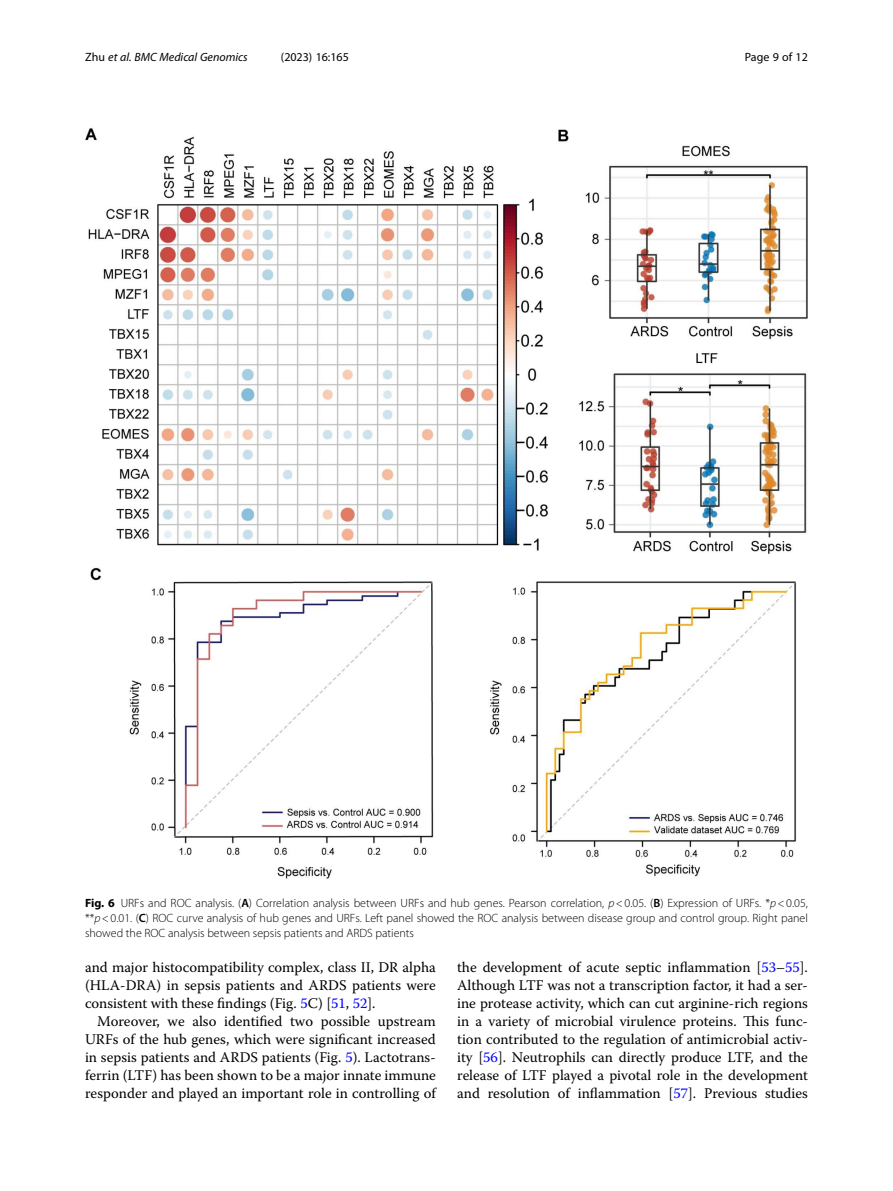
<style>
.page{position:relative;width:893px;height:1191px;background:#fff}
.page>*{position:absolute;margin:0;border:0;box-sizing:border-box;transform-origin:0 0}
.Body_Text_Indent{font:14.7px/18px "Warnock Pro";color:#000;text-align:justify}
.Figure_Caption{font:300 12px/15px "Myriad Pro";color:#000;text-align:justify}
.t1{font:italic 12px "Myriad Pro";color:#000}
.t2{font:12px "Myriad Pro";color:#000}
.s1{font-style:normal}
.s2{font-weight:700}
.s3{font-weight:600}
.s4{font-style:italic}
.s5{color:#00f}
</style>
<div class="page">
<img style="left:85px;top:128px;width:723px;height:751px">
<p class="t1" style="left:85px;top:50px;width:164px"><span class="s1">Zhu</span> et al. BMC Medical Genomics</p>
<p class="t2" style="left:281px;top:50px;width:70px">(2023) 16:165</p>
<p class="t2" style="left:745px;top:50px;width:65px">Page 9 of 12</p>
<p class="Figure_Caption" style="left:85px;top:895px;width:724px"><span class="s2">Fig. 6</span> URFs and ROC analysis. (<span class="s3">A</span>) Correlation analysis between URFs and hub genes. Pearson correlation, <span class="s4">p</span>&lt;0.05. (<span class="s3">B</span>) Expression of URFs. *<span class="s4">p</span>&lt;0.05, **<span class="s4">p</span>&lt;0.01. (<span class="s3">C</span>) ROC curve analysis of hub genes and URFs. Left panel showed the ROC analysis between disease group and control group. Right panel showed the ROC analysis between sepsis patients and ARDS patients</p>
<p class="Body_Text_Indent" style="left:85px;top:958px;width:352px">and major histocompatibility complex, class II, DR alpha (HLA-DRA) in sepsis patients and ARDS patients were consistent with these findings (Fig. <span class="s5">5</span>C) [<span class="s5">51</span>, <span class="s5">52</span>].</p>
<p class="Body_Text_Indent" style="left:85px;top:1012px;width:352px;text-indent:12px">Moreover, we also identified two possible upstream URFs of the hub genes, which were significant increased in sepsis patients and ARDS patients (Fig. <span class="s5">5</span>). Lactotrans&shy;ferrin (LTF) has been shown to be a major innate immune responder and played an important role in controlling of</p>
<p class="Body_Text_Indent" style="left:457px;top:958px;width:352px">the development of acute septic inflammation [<span class="s5">53</span>–<span class="s5">55</span>].<br>Although LTF was not a transcription factor, it had a ser&shy;ine protease activity, which can cut arginine-rich regions in a variety of microbial virulence proteins. This func&shy;tion contributed to the regulation of antimicrobial activ&shy;ity [<span class="s5">56</span>]. Neutrophils can directly produce LTF, and the release of LTF played a pivotal role in the development and resolution of inflammation [<span class="s5">57</span>]. Previous studies</p>
</div>
